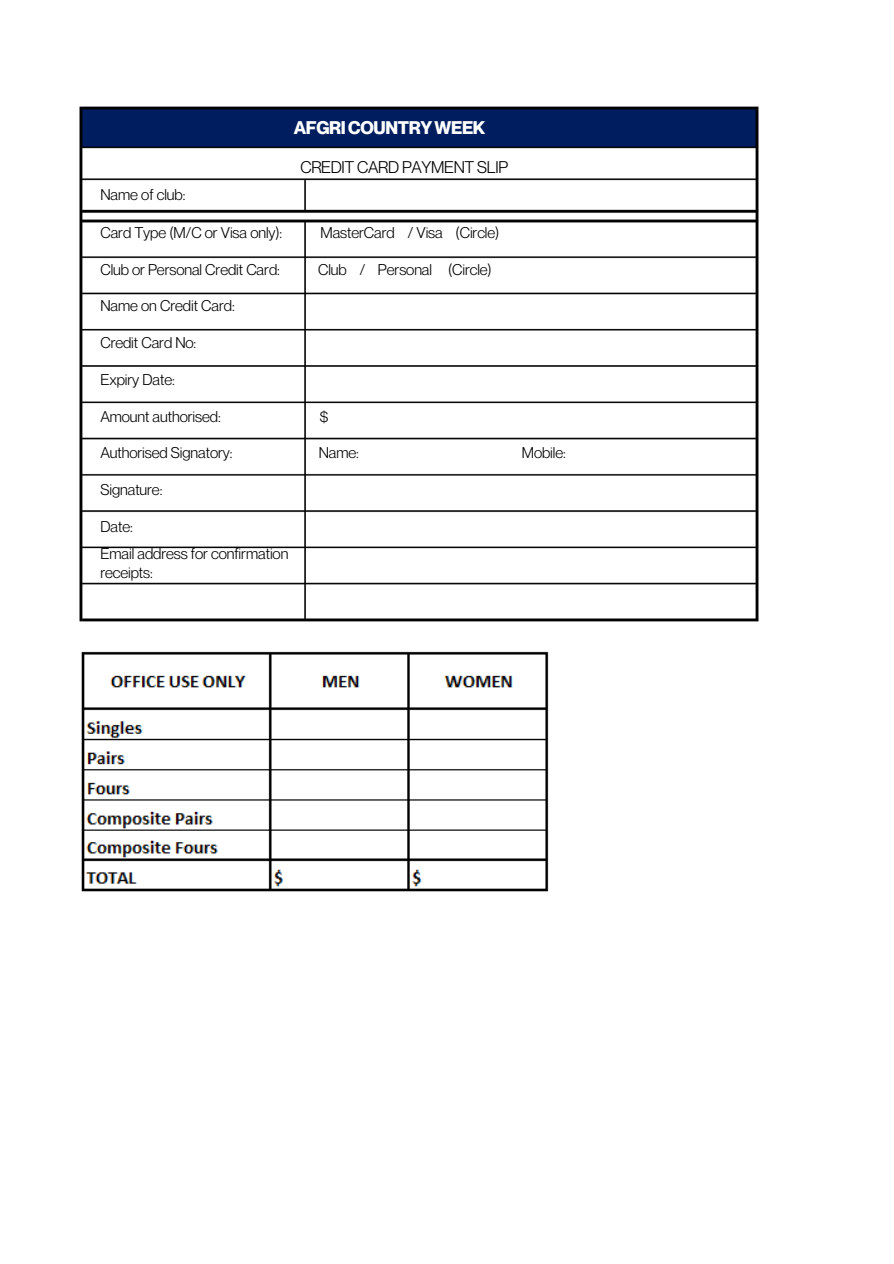
<style>
.page{position:relative;width:894px;height:1264px;background:#fff}
.page>*{position:absolute;margin:0;border:0;box-sizing:border-box;transform-origin:0 0}
.t1{font:700 18px "Neue Montreal";letter-spacing:-.02em;color:#fff}
.t2{font:16.5px "Neue Montreal";letter-spacing:-.02em;color:#000}
.t3{font:15.15px "Neue Montreal";letter-spacing:-.005em;color:#000}
</style>
<div class="page">
<img style="left:79px;top:106px;width:680px;height:516px">
<img style="left:81px;top:651px;width:468px;height:241px">
<p class="t1" style="left:294px;top:117px;width:193px">AFGRICOUNTRYWEEK</p>
<p class="t2" style="left:300px;top:157px;width:209px">CREDIT CARD PAYMENT SLIP</p>
<h2 class="t3" style="left:100px;top:185px;width:86px">Name of club:</h2>
<p class="t3" style="left:100px;top:223px;width:183px">Card Type (M/C or Visa only):</p>
<p class="t3" style="left:320px;top:223px;width:180px">MasterCard / Visa (Circle)</p>
<p class="t3" style="left:100px;top:260px;width:181px">Club or Personal Credit Card:</p>
<p class="t3" style="left:318px;top:260px;width:175px">Club / Personal (Circle)</p>
<p class="t3" style="left:100px;top:297px;width:136px">Name on Credit Card:</p>
<p class="t3" style="left:100px;top:333px;width:97px">Credit Card No:</p>
<p class="t3" style="left:100px;top:370px;width:76px">Expiry Date:</p>
<p class="t3" style="left:100px;top:407px;width:122px">Amount authorised:</p>
<p class="t3" style="left:319px;top:407px;width:10px">$</p>
<p class="t3" style="left:100px;top:443px;width:134px">Authorised Signatory:</p>
<p class="t3" style="left:318px;top:443px;width:42px">Name:</p>
<p class="t3" style="left:522px;top:443px;width:45px">Mobile:</p>
<p class="t3" style="left:100px;top:480px;width:63px">Signature:</p>
<p class="t3" style="left:100px;top:517px;width:34px">Date:</p>
<p class="t3" style="left:100px;top:544px;width:189px">Email address for confirmation</p>
<p class="t3" style="left:100px;top:563px;width:54px">receipts:</p>
</div>
